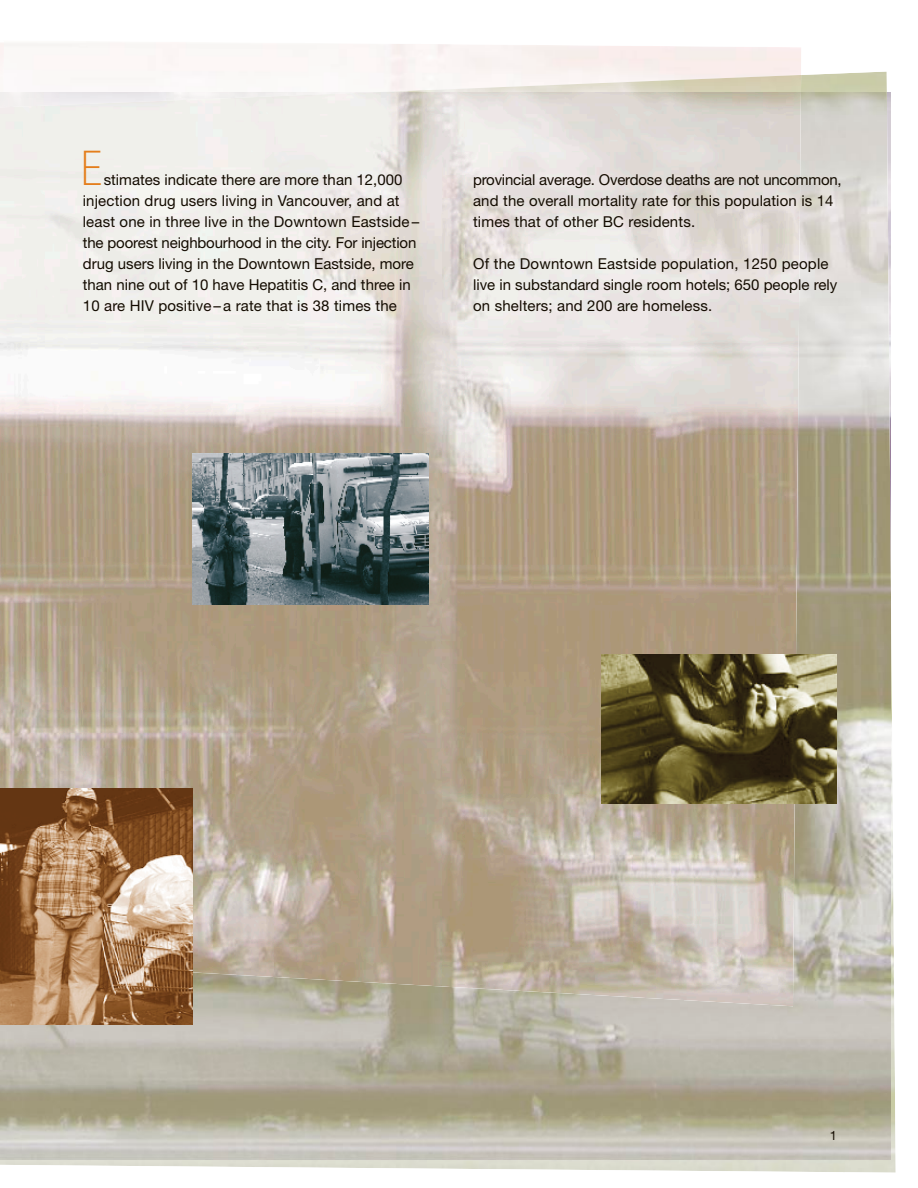
<style>
.page{position:relative;width:918px;height:1188px;background:#fff}
.page>*{position:absolute;margin:0;border:0;box-sizing:border-box;transform-origin:0 0}
.t1{font:100 condensed 48px "Helvetica Neue";color:#e47e1c}
.t2{font:15px/21px "Helvetica Neue";color:#130b00}
.t3{font:12.75px "Helvetica Neue";color:#130b00}
</style>
<div class="page">
<img style="left:801px;top:72px;width:86px;height:20px">
<img style="left:845px;top:634px;width:51px;height:539px">
<img style="left:0;top:1006px;width:680px;height:154px">
<img style="left:680px;top:1001px;width:211px;height:159px">
<img style="left:801px;top:92px;width:90px;height:909px">
<img style="left:0;top:43px;width:801px;height:963px">
<img style="left:0;top:92px;width:381px;height:15px">
<img style="left:381px;top:75px;width:420px;height:17px">
<img style="left:0;top:789px;width:193px;height:236px">
<img style="left:192px;top:454px;width:236px;height:151px">
<img style="left:602px;top:654px;width:234px;height:150px">
<h1 class="t1" style="left:81px;top:141px;width:22px">E</h1>
<p class="t2" style="left:83px;top:168px;width:338px;text-indent:21px">stimates indicate there are more than 12,000 injection drug users living in Vancouver, and at least one in three live in the Downtown Eastside – the poorest neighbourhood in the city. For injection drug users living in the Downtown Eastside, more than nine out of 10 have Hepatitis C, and three in 10 are HIV positive – a rate that is 38 times the</p>
<p class="t2" style="left:473px;top:168px;width:370px">provincial average. Overdose deaths are not uncommon, and the overall mortality rate for this population is 14 times that of other BC residents.</p>
<p class="t2" style="left:473px;top:252px;width:366px">Of the Downtown Eastside population, 1250 people live in substandard single room hotels; 650 people rely on shelters; and 200 are homeless.</p>
<p class="t3" style="left:830px;top:1128px;width:9px">1</p>
</div>
